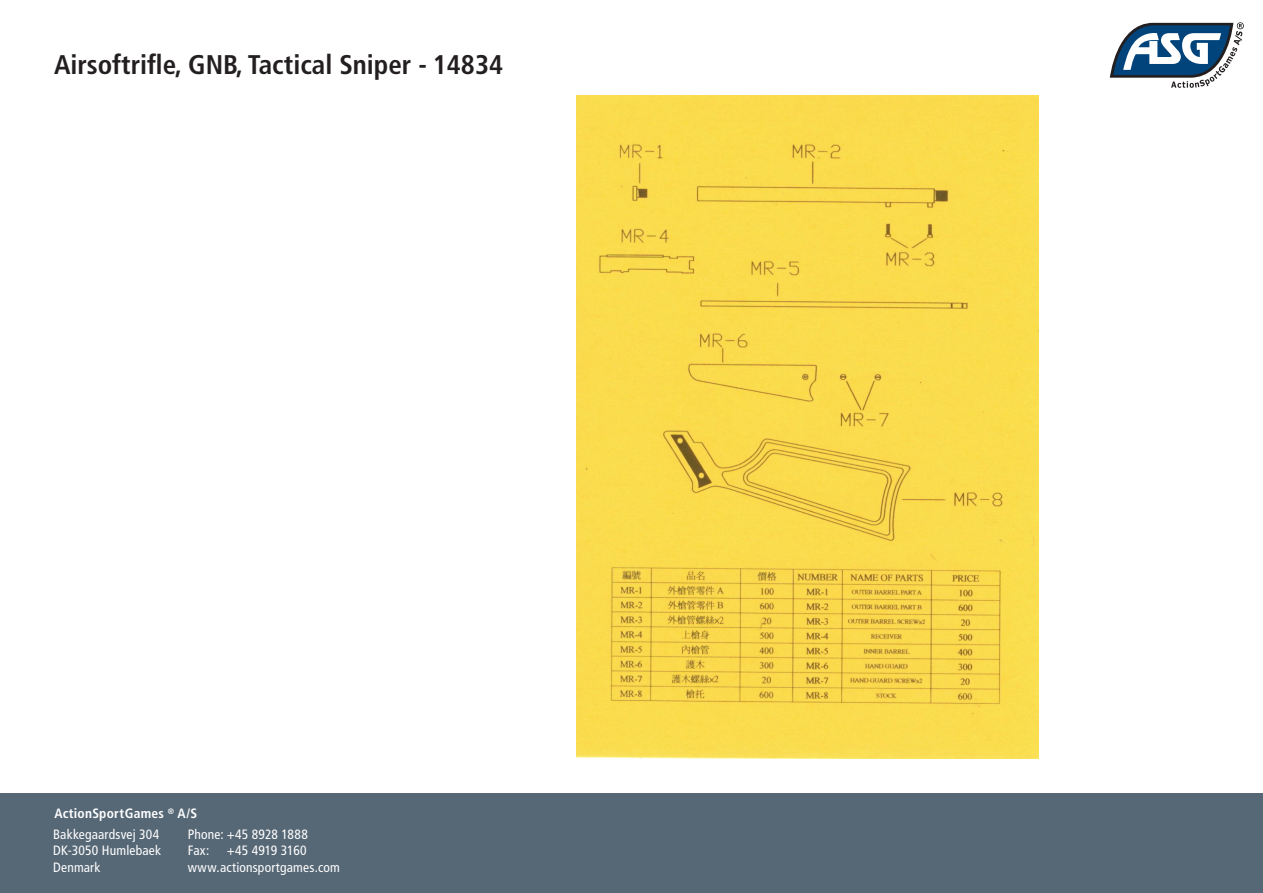
<style>
.page{position:relative;width:1263px;height:893px;background:#fff}
.page>*{position:absolute;margin:0;border:0;box-sizing:border-box;transform-origin:0 0}
.t1{font:700 condensed 27px "Frutiger LT Pro";color:#231f20}
.t2{font:condensed 13.5px "Frutiger LT Pro";letter-spacing:.015em;color:#fff}
.t3{font:700 condensed 13.5px "Frutiger LT Pro";letter-spacing:.02em;color:#fff}
</style>
<div class="page">
<div style="left:0;top:794px;width:1263px;height:99px;background:#566775"></div>
<svg style="left:1110px;top:22px;width:134px;height:66px"></svg>
<img style="left:576px;top:96px;width:463px;height:663px">
<p class="t1" style="left:54px;top:49px;width:451px">Airsoftrifle, GNB, Tactical Sniper - 14834</p>
<p class="t3" style="left:54px;top:806px;width:145px">ActionSportGames <sup>®</sup> A/S</p>
<p class="t2" style="left:188px;top:826px;width:122px">Phone: +45 8928 1888</p>
<p class="t2" style="left:188px;top:843px;width:23px">Fax:</p>
<p class="t2" style="left:227px;top:843px;width:81px">+45 4919 3160</p>
<p class="t2" style="left:188px;top:859px;width:154px">www.actionsportgames.com</p>
<p class="t2" style="left:53px;top:826px;width:108px">Bakkegaardsvej 304</p>
<p class="t2" style="left:53px;top:843px;width:109px">DK-3050 Humlebaek</p>
<p class="t2" style="left:53px;top:859px;width:49px">Denmark</p>
</div>
